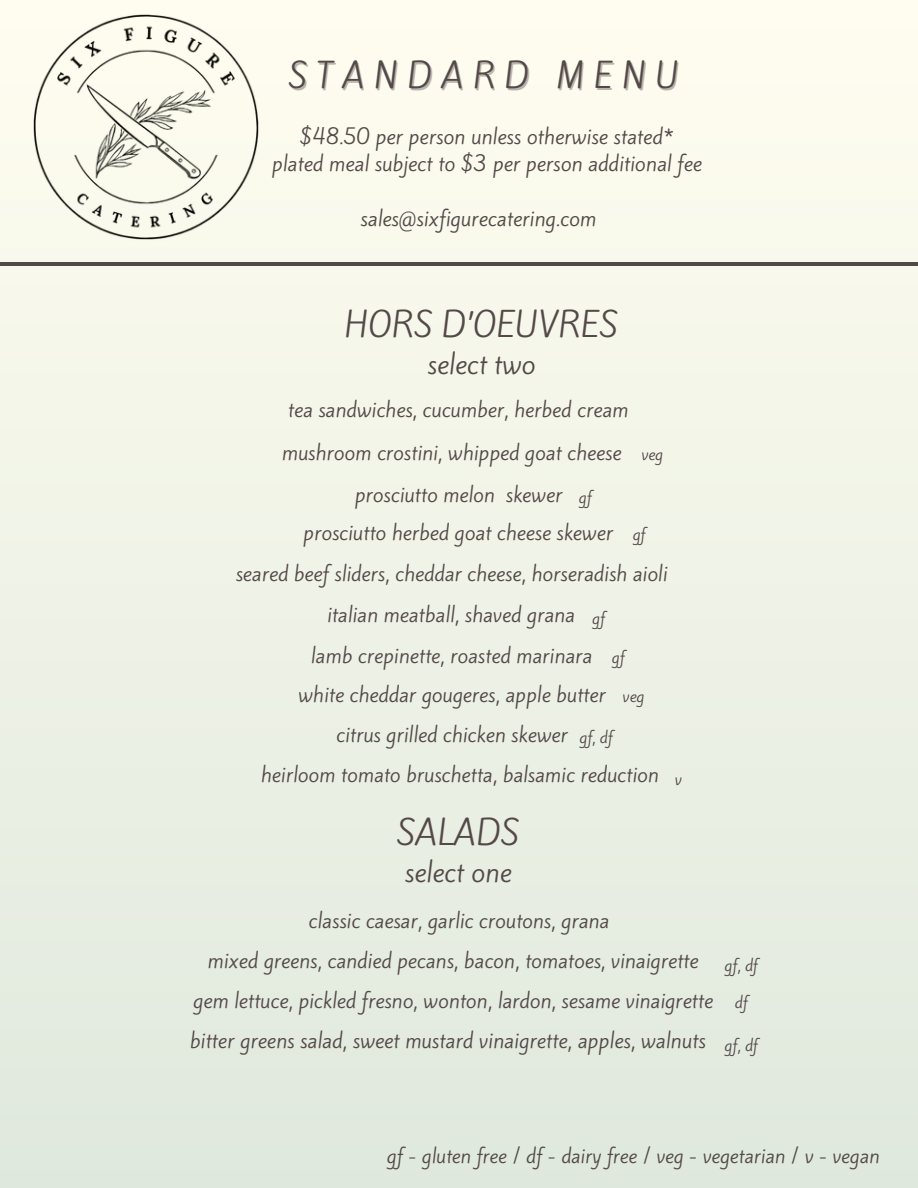
<style>
.page{position:relative;width:918px;height:1188px;background:#fff}
.page>*{position:absolute;margin:0;border:0;box-sizing:border-box;transform-origin:0 0}
.t1{font:31.8px "Kite One";letter-spacing:.295em;color:#544949}
.t2{font:31.65px "Kite One";color:#544949}
.t3{font:25.65px "Kite One";color:#544949}
.t4{font:19.8px/27px "Kite One";color:#544949;text-align:center}
.t5{font:19.5px "Kite One";color:#544949}
.t6{font:18.75px "Kite One";color:#544949}
.t7{font:15px "Kite One";color:#544949}
</style>
<div class="page">
<div style="left:0;top:0;width:918px;height:1188px;background:linear-gradient(to bottom,#fffdf0,#dfe8dd)"></div>
<hr style="left:0;top:262px;width:918px;height:4px;background:#544949">
<img style="left:0;top:0;width:315px;height:296px">
<h4 class="t1" style="left:289px;top:54px;width:392px">STANDARD MENU</h4>
<h2 class="t4" style="left:272px;top:123px;width:432px">$48.50 per person unless otherwise stated* plated meal subject to $3 per person additional fee</h2>
<h4 class="t4" style="left:360px;top:205px;width:237px">sales@sixfigurecatering.com</h4>
<h1 class="t2" style="left:345px;top:303px;width:275px">HORS D’OEUVRES</h1>
<h1 class="t3" style="left:428px;top:346px;width:109px">select two</h1>
<h4 class="t5" style="left:288px;top:395px;width:342px">tea sandwiches, cucumber, herbed cream</h4>
<p class="t5" style="left:282px;top:439px;width:341px">mushroom crostini, whipped goat cheese</p>
<h4 class="t7" style="left:641px;top:443px;width:23px">veg</h4>
<p class="t5" style="left:355px;top:481px;width:209px">prosciutto melon skewer</p>
<h4 class="t7" style="left:579px;top:486px;width:14px">gf</h4>
<h4 class="t5" style="left:303px;top:518px;width:311px">prosciutto herbed goat cheese skewer</h4>
<p class="t7" style="left:633px;top:523px;width:14px">gf</p>
<p class="t5" style="left:236px;top:560px;width:433px">seared beef sliders, cheddar cheese, horseradish aioli</p>
<h4 class="t5" style="left:327px;top:601px;width:250px">italian meatball, shaved grana</h4>
<p class="t7" style="left:592px;top:607px;width:14px">gf</p>
<h4 class="t5" style="left:311px;top:642px;width:283px">lamb crepinette, roasted marinara</h4>
<p class="t7" style="left:612px;top:647px;width:14px">gf</p>
<h4 class="t5" style="left:298px;top:681px;width:309px">white cheddar gougeres, apple butter</h4>
<p class="t7" style="left:623px;top:686px;width:23px">veg</p>
<h4 class="t5" style="left:336px;top:721px;width:233px">citrus grilled chicken skewer</h4>
<p class="t7" style="left:579px;top:726px;width:35px">gf, df</p>
<h3 class="t5" style="left:261px;top:761px;width:400px">heirloom tomato bruschetta, balsamic reduction</h3>
<h4 class="t7" style="left:675px;top:769px;width:9px">v</h4>
<h4 class="t2" style="left:397px;top:810px;width:124px">SALADS</h4>
<h4 class="t3" style="left:405px;top:854px;width:108px">select one</h4>
<h4 class="t5" style="left:309px;top:907px;width:302px">classic caesar, garlic croutons, grana</h4>
<h4 class="t5" style="left:207px;top:946px;width:493px">mixed greens, candied pecans, bacon, tomatoes, vinaigrette</h4>
<p class="t7" style="left:725px;top:954px;width:35px">gf, df</p>
<h4 class="t5" style="left:193px;top:986px;width:521px">gem lettuce, pickled fresno, wonton, lardon, sesame vinaigrette</h4>
<p class="t7" style="left:735px;top:991px;width:14px">df</p>
<h4 class="t4" style="left:190px;top:1027px;width:518px">bitter greens salad, sweet mustard vinaigrette, apples, walnuts</h4>
<p class="t7" style="left:725px;top:1035px;width:35px">gf, df</p>
<p class="t6" style="left:387px;top:1142px;width:494px">gf - gluten free / df - dairy free / veg - vegetarian / v - vegan</p>
</div>
